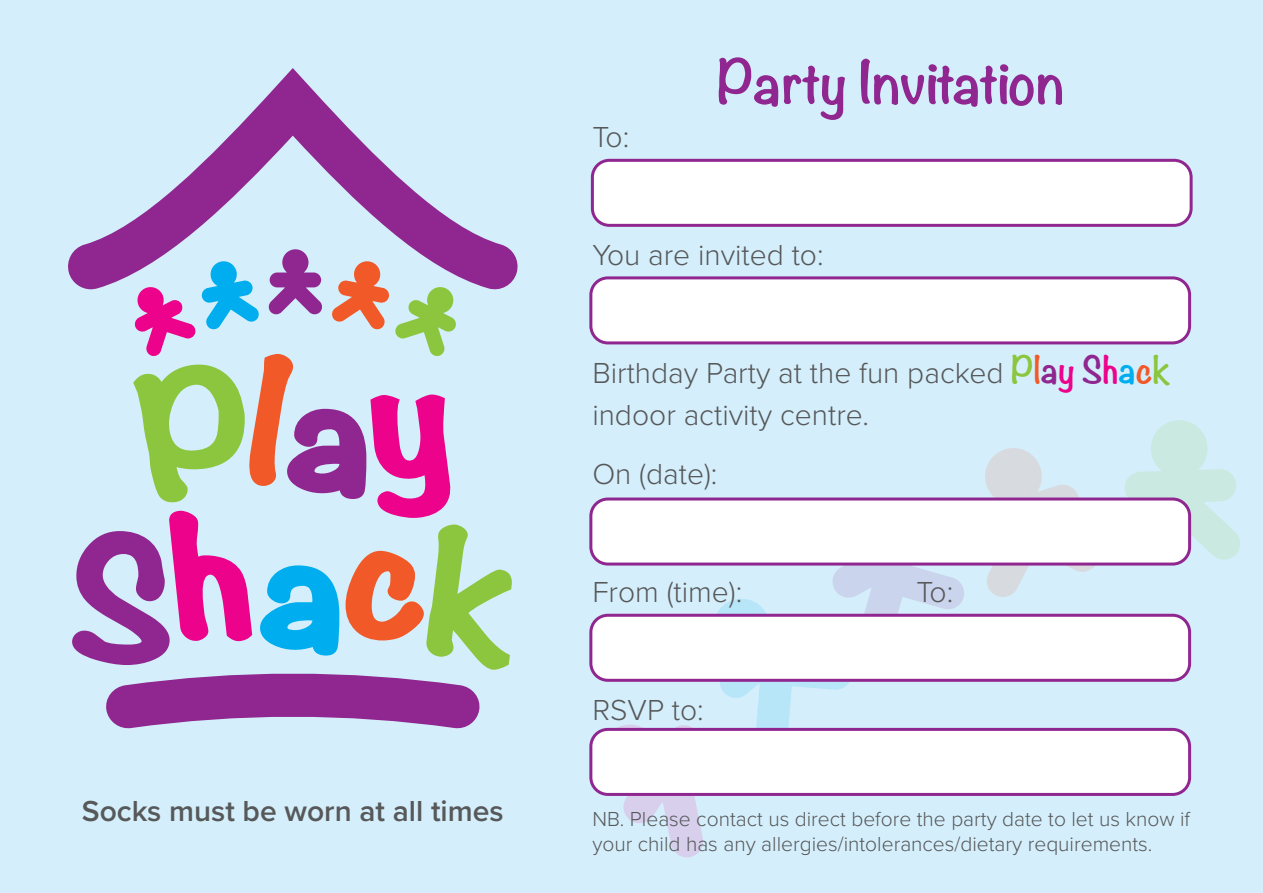
<style>
.page{position:relative;width:1263px;height:893px;background:#d4effb}
.page>*{position:absolute;margin:0;border:0;box-sizing:border-box;transform-origin:0 0}
.t1{font:700 54px "Noteworthy";letter-spacing:-.03em;color:#90268f}
.t2{font:300 30px/42px "Proxima Nova";color:#57585a}
.t3{font:600 30px "Proxima Nova";color:#57585a}
.t4{font:300 21px/25.2px "Proxima Nova";color:#57585a}
.s1{font-family:"Noteworthy";font-weight:700;font-size:33px;color:#8bc63e}
.s2{font-family:"Noteworthy";font-weight:700;font-size:33px;color:#f15929}
.s3{font-family:"Noteworthy";font-weight:700;font-size:33px;color:#90268f}
.s4{font-family:"Noteworthy";font-weight:700;font-size:33px;color:#ed028c}
.s5{font-family:"Noteworthy";font-weight:700;font-size:33px;color:#00aeef}
</style>
<div class="page">
<svg style="left:598px;top:448px;width:503px;height:410px"></svg>
<svg style="left:1125px;top:420px;width:115px;height:142px"></svg>
<svg style="left:68px;top:68px;width:449px;height:213px"></svg>
<svg style="left:72px;top:249px;width:440px;height:479px"></svg>
<div style="left:592px;top:160px;width:599px;height:65px;background:#fff;border-radius:17px"></div>
<div style="left:591px;top:159px;width:601px;height:68px;border:3px solid #90268f;border-radius:17px"></div>
<div style="left:591px;top:278px;width:598px;height:65px;background:#fff;border-radius:17px"></div>
<div style="left:589px;top:276px;width:602px;height:68px;border:3px solid #90268f;border-radius:17px"></div>
<div style="left:591px;top:499px;width:598px;height:65px;background:#fff;border-radius:17px"></div>
<div style="left:589px;top:497px;width:602px;height:69px;border:3px solid #90268f;border-radius:17px"></div>
<div style="left:591px;top:615px;width:598px;height:65px;background:#fff;border-radius:17px"></div>
<div style="left:589px;top:614px;width:602px;height:68px;border:3px solid #90268f;border-radius:17px"></div>
<div style="left:591px;top:729px;width:598px;height:65px;background:#fff;border-radius:17px"></div>
<div style="left:589px;top:728px;width:602px;height:68px;border:3px solid #90268f;border-radius:17px"></div>
<p class="t3" style="left:82px;top:788px;width:423px">Socks must be worn at all times</p>
<p class="t2" style="left:592px;top:114px;width:38px">To:</p>
<p class="t1" style="left:717px;top:34px;width:349px">Party Invitation</p>
<p class="t2" style="left:592px;top:232px;width:233px">You are invited to:</p>
<p class="t2" style="left:592px;top:350px;width:579px">Birthday Party at the fun packed <span class="s1">P</span><span class="s2">l</span><span class="s3">a</span><span class="s4">y</span> <span class="s3">S</span><span class="s4">h</span><span class="s5">a</span><span class="s2">c</span><span class="s1">k </span>indoor activity centre.</p>
<p class="t2" style="left:592px;top:451px;width:127px">On (date):</p>
<p class="t2" style="left:592px;top:569px;width:151px">From (time):</p>
<p class="t2" style="left:916px;top:569px;width:38px">To:</p>
<p class="t2" style="left:592px;top:687px;width:113px">RSVP to:</p>
<p class="t4" style="left:592px;top:805px;width:599px">NB. Please contact us direct before the party date to let us know if your child has any allergies/intolerances/dietary requirements.</p>
</div>
